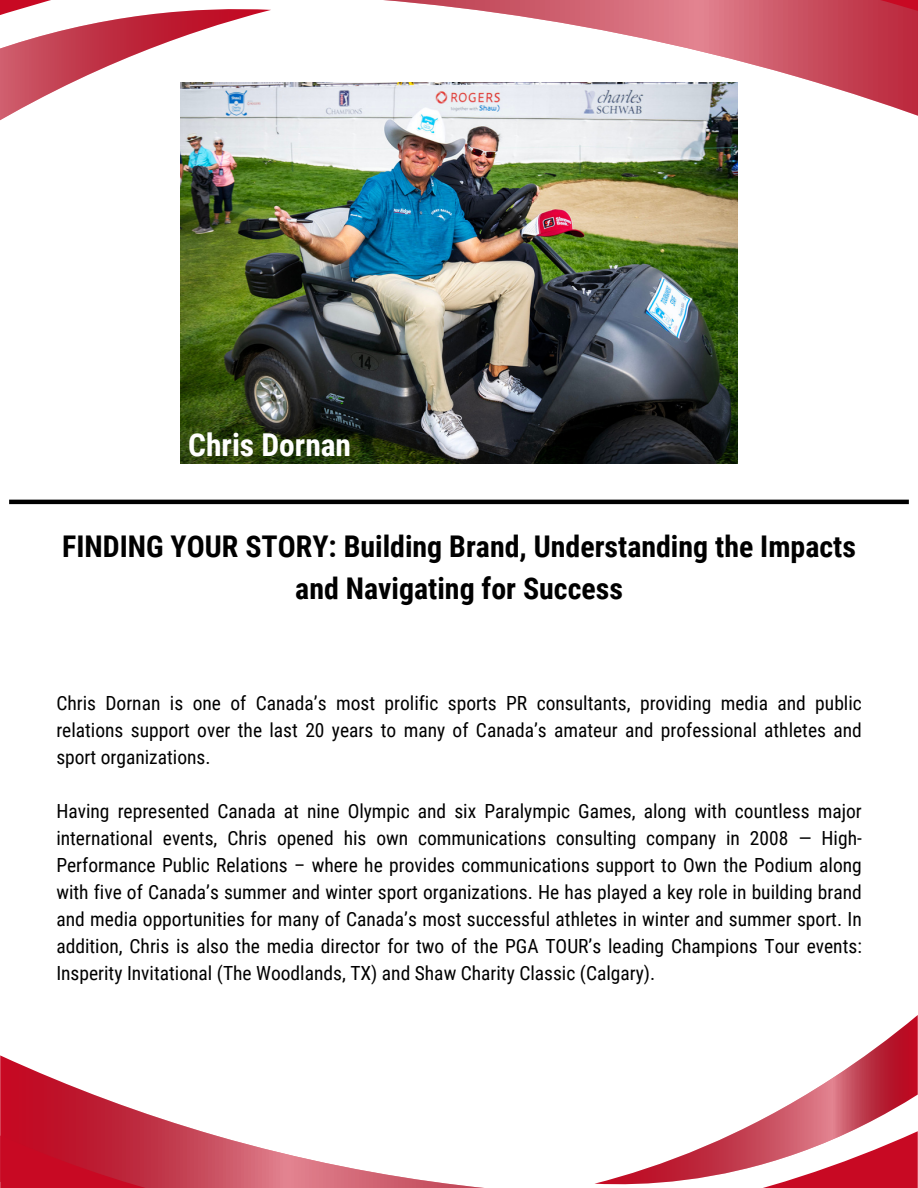
<style>
.page{position:relative;width:918px;height:1188px;background:#fff}
.page>*{position:absolute;margin:0;border:0;box-sizing:border-box;transform-origin:0 0}
.t1{font:700 31.5px "Roboto Condensed";color:#fff}
.t2{font:700 29.85px/41.7px "Roboto Condensed";color:#000;text-align:center}
.t3{font:19.5px/27px "Roboto Condensed";color:#000;text-align:justify}
</style>
<div class="page">
<svg style="left:0;top:1055px;width:200px;height:76px"></svg>
<svg style="left:0;top:1131px;width:918px;height:57px"></svg>
<svg style="left:594px;top:1015px;width:324px;height:171px"></svg>
<svg style="left:818px;top:83px;width:100px;height:33px"></svg>
<svg style="left:0;top:0;width:918px;height:83px"></svg>
<svg style="left:0;top:7px;width:271px;height:237px"></svg>
<img style="left:181px;top:82px;width:557px;height:382px">
<hr style="left:9px;top:500px;width:900px;height:4px;background:#000">
<p class="t1" style="left:188px;top:427px;width:164px">Chris Dornan</p>
<p class="t2" style="left:62px;top:526px;width:795px">FINDING YOUR STORY: Building Brand, Understanding the Impacts and Navigating for Success</p>
<h1 class="t3" style="left:56px;top:690px;width:807px">Chris Dornan is one of Canada’s most prolific sports PR consultants, providing media and public relations support over the last 20 years to many of Canada’s amateur and professional athletes and sport organizations.</h1>
<h1 class="t3" style="left:56px;top:798px;width:807px">Having represented Canada at nine Olympic and six Paralympic Games, along with countless major international events, Chris opened his own communications consulting company in 2008 — High-Performance Public Relations – where he provides communications support to Own the Podium along with five of Canada’s summer and winter sport organizations. He has played a key role in building brand and media opportunities for many of Canada’s most successful athletes in winter and summer sport. In addition, Chris is also the media director for two of the PGA TOUR’s leading Champions Tour events:<br>Insperity Invitational (The Woodlands, TX) and Shaw Charity Classic (Calgary).</h1>
</div>
